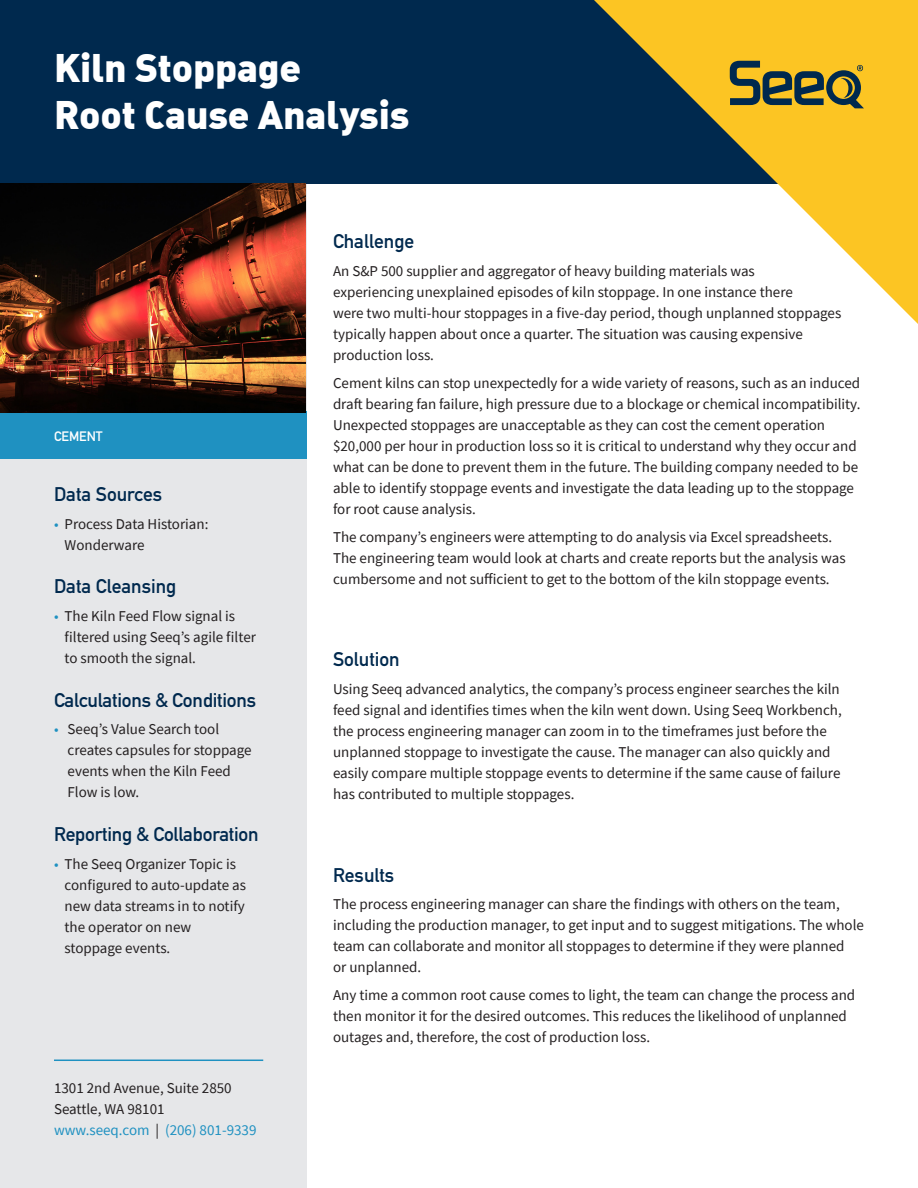
<style>
.page{position:relative;width:918px;height:1188px;background:#fff}
.page>*{position:absolute;margin:0;border:0;box-sizing:border-box;transform-origin:0 0}
.t1{font:900 39px/46.8px "DIN Alternate";letter-spacing:-.005em;color:#fff}
.t2{font:700 19.5px "DIN Alternate";letter-spacing:-.01em;color:#00294e}
.t3{font:15px/21px "Source Sans Pro";color:#231f20}
.t4{font:15px "Source Sans Pro";color:#1f91c1}
.t5{font:700 13.5px "DIN Alternate";color:#fff}
.s1{color:#1f91c1}
.s2{color:#231f20}
</style>
<div class="page">
<div style="left:0;top:183px;width:306px;height:1005px;background:#e6e7e9"></div>
<div style="left:0;top:412px;width:306px;height:47px;background:#1f91c1"></div>
<div style="left:0;top:0;width:918px;height:183px;background:#00294e"></div>
<svg style="left:594px;top:0;width:324px;height:324px"></svg>
<svg style="left:730px;top:61px;width:134px;height:47px"></svg>
<img style="left:0;top:184px;width:306px;height:228px">
<hr style="left:54px;top:1060px;width:209px;height:1px;background:#1f91c1">
<p class="t1" style="left:54px;top:43px;width:357px">Kiln Stoppage<br>Root Cause Analysis</p>
<p class="t5" style="left:54px;top:426px;width:50px">CEMENT</p>
<p class="t2" style="left:54px;top:479px;width:110px">Data Sources</p>
<p class="t3" style="left:65px;top:513px;width:145px;text-indent:-11px"><span class="s1">•</span> Process Data Historian:<br>Wonderware</p>
<p class="t2" style="left:54px;top:572px;width:124px">Data Cleansing</p>
<p class="t3" style="left:65px;top:606px;width:193px;text-indent:-11px"><span class="s1">•</span> The Kiln Feed Flow signal is filtered using Seeq’s agile filter to smooth the signal.</p>
<p class="t2" style="left:54px;top:685px;width:204px">Calculations &amp; Conditions</p>
<p class="t3" style="left:68px;top:719px;width:185px;text-indent:-14px"><span class="s1">•</span> Seeq’s Value Search tool creates capsules for stoppage events when the Kiln Feed<br>Flow is low.</p>
<p class="t2" style="left:54px;top:819px;width:206px">Reporting &amp; Collaboration</p>
<p class="t3" style="left:65px;top:853px;width:183px;text-indent:-11px"><span class="s1">•</span> The Seeq Organizer Topic is configured to auto-update as new data streams in to notify the operator on new stoppage events.</p>
<p class="t3" style="left:54px;top:1077px;width:179px">1301 2nd Avenue, Suite 2850</p>
<p class="t3" style="left:54px;top:1098px;width:112px">Seattle, WA 98101</p>
<p class="t4" style="left:54px;top:1120px;width:204px">www.seeq.com <span class="s2">|</span> (206) 801-9339</p>
<p class="t2" style="left:333px;top:227px;width:83px">Challenge</p>
<p class="t3" style="left:333px;top:261px;width:510px">An S&amp;P 500 supplier and aggregator of heavy building materials was<br>experiencing unexplained episodes of kiln stoppage. In one instance there<br>were two multi-hour stoppages in a five-day period, though unplanned stoppages typically happen about once a quarter. The situation was causing expensive production loss.</p>
<p class="t3" style="left:333px;top:372px;width:529px">Cement kilns can stop unexpectedly for a wide variety of reasons, such as an induced draft bearing fan failure, high pressure due to a blockage or chemical incompatibility.<br>Unexpected stoppages are unacceptable as they can cost the cement operation $20,000 per hour in production loss so it is critical to understand why they occur and what can be done to prevent them in the future. The building company needed to be able to identify stoppage events and investigate the data leading up to the stoppage for root cause analysis.</p>
<p class="t3" style="left:333px;top:526px;width:514px">The company’s engineers were attempting to do analysis via Excel spreadsheets.<br>The engineering team would look at charts and create reports but the analysis was cumbersome and not sufficient to get to the bottom of the kiln stoppage events.</p>
<p class="t2" style="left:333px;top:645px;width:68px">Solution</p>
<p class="t3" style="left:333px;top:678px;width:510px">Using Seeq advanced analytics, the company’s process engineer searches the kiln feed signal and identifies times when the kiln went down. Using Seeq Workbench, the process engineering manager can zoom in to the timeframes just before the unplanned stoppage to investigate the cause. The manager can also quickly and easily compare multiple stoppage events to determine if the same cause of failure has contributed to multiple stoppages.</p>
<p class="t2" style="left:333px;top:860px;width:63px">Results</p>
<p class="t3" style="left:333px;top:894px;width:533px">The process engineering manager can share the findings with others on the team, including the production manager, to get input and to suggest mitigations. The whole team can collaborate and monitor all stoppages to determine if they were planned<br>or unplanned.</p>
<p class="t3" style="left:333px;top:984px;width:524px">Any time a common root cause comes to light, the team can change the process and then monitor it for the desired outcomes. This reduces the likelihood of unplanned outages and, therefore, the cost of production loss.</p>
</div>
